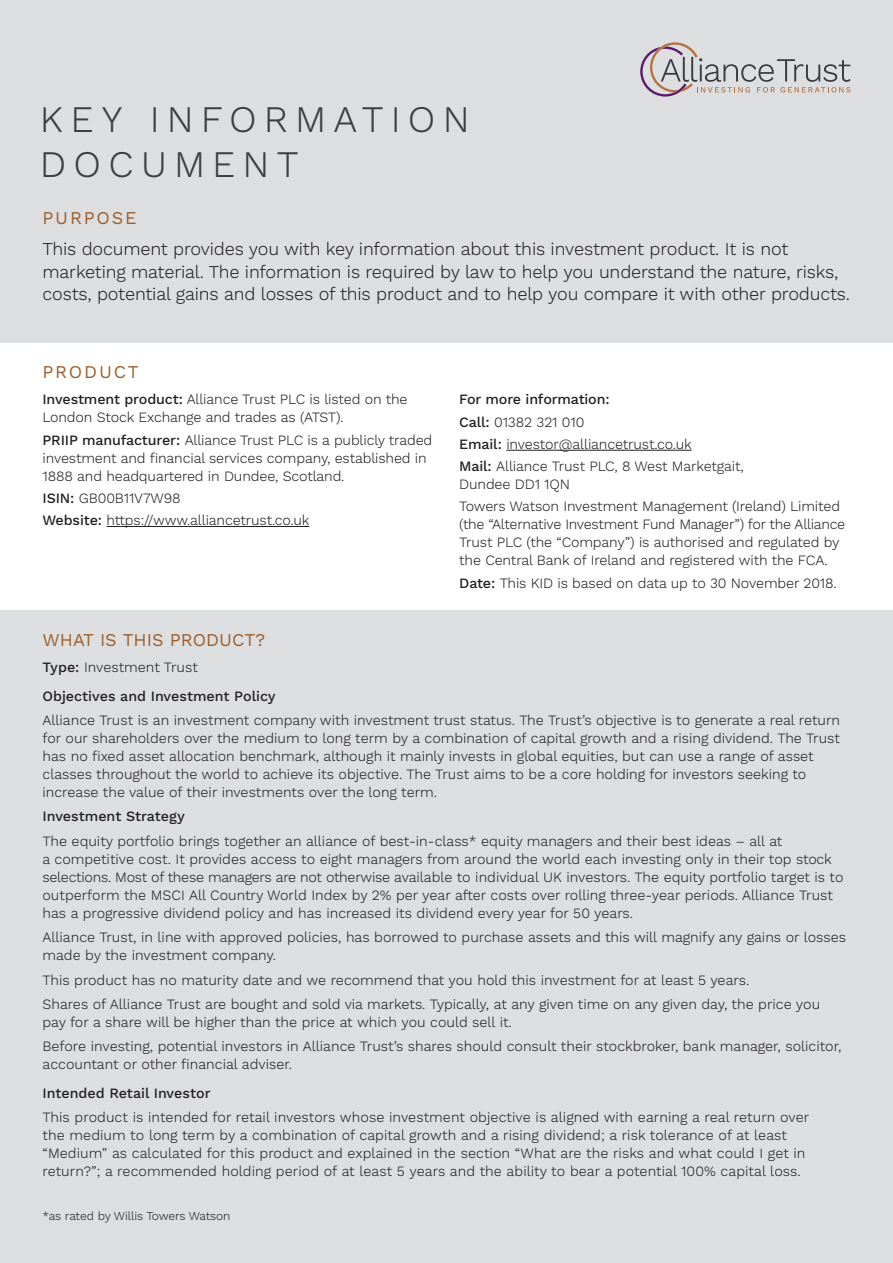
<style>
.page{position:relative;width:893px;height:1263px;background:#fff}
.page>*{position:absolute;margin:0;border:0;box-sizing:border-box;transform-origin:0 0}
.t1{font:300 37.5px/45px "Work Sans";letter-spacing:.19em;color:#3e3e3f}
.t2{font:300 18px/22.5px "Work Sans";letter-spacing:-.01em;color:#231f20}
._00_Header{font:18px "Work Sans";color:#9d5f2c}
._00_Header-2{font:18px "Work Sans";letter-spacing:.1em;color:#9d5f2c}
._00_Body{font:300 14.25px/18px "Work Sans";color:#231f20}
._00_Body-2{font:500 14.25px "Work Sans";color:#231f20}
._00_Body-3{font:300 12px "Work Sans";letter-spacing:-.01em;color:#231f20}
.s1{font-weight:500}
</style>
<div class="page">
<div style="left:0;top:611px;width:893px;height:652px;background:#dddee0"></div>
<div style="left:0;top:0;width:893px;height:343px;background:#dddee0"></div>
<svg style="left:640px;top:42px;width:210px;height:55px"></svg>
<hr style="left:107px;top:526px;width:202px;height:1px;background:#231f20">
<hr style="left:506px;top:450px;width:186px;height:1px;background:#231f20">
<p class="t1" style="left:40px;top:98px;width:431px">KEY INFORMATION<br>DOCUMENT</p>
<p class="_00_Header-2" style="left:43px;top:208px;width:96px">PURPOSE</p>
<p class="t2" style="left:43px;top:239px;width:809px">This document provides you with key information about this investment product. It is not marketing material. The information is required by law to help you understand the nature, risks, costs, potential gains and losses of this product and to help you compare it with other products.</p>
<p class="_00_Header-2" style="left:43px;top:361px;width:98px">PRODUCT</p>
<p class="_00_Body" style="left:43px;top:391px;width:367px"><span class="s1">Investment product:</span> Alliance Trust PLC is listed on the<br>London Stock Exchange and trades as (ATST).</p>
<p class="_00_Body" style="left:43px;top:431px;width:391px"><span class="s1">PRIIP manufacturer:</span> Alliance Trust PLC is a publicly traded investment and financial services company, established in<br>1888 and headquartered in Dundee, Scotland.</p>
<p class="_00_Body" style="left:43px;top:489px;width:140px"><span class="s1">ISIN:</span> GB00B11V7W98</p>
<p class="_00_Body" style="left:43px;top:512px;width:269px"><span class="s1">Website:</span> https://www.alliancetrust.co.uk</p>
<p class="_00_Body-2" style="left:459px;top:391px;width:152px">For more information:</p>
<p class="_00_Body" style="left:459px;top:413px;width:127px"><span class="s1">Call:</span> 01382 321 010</p>
<p class="_00_Body" style="left:459px;top:435px;width:234px"><span class="s1">Email:</span> investor@alliancetrust.co.uk</p>
<p class="_00_Body" style="left:459px;top:458px;width:286px"><span class="s1">Mail:</span> Alliance Trust PLC, 8 West Marketgait,<br>Dundee DD1 1QN</p>
<p class="_00_Body" style="left:459px;top:498px;width:388px">Towers Watson Investment Management (Ireland) Limited (the “Alternative Investment Fund Manager”) for the Alliance Trust PLC (the “Company”) is authorised and regulated by the Central Bank of Ireland and registered with the FCA.</p>
<p class="_00_Body" style="left:459px;top:574px;width:379px"><span class="s1">Date:</span> This KID is based on data up to 30 November 2018.</p>
<p class="_00_Header" style="left:43px;top:629px;width:224px">WHAT IS THIS PRODUCT?</p>
<p class="_00_Body" style="left:43px;top:659px;width:157px"><span class="s1">Type:</span> Investment Trust</p>
<p class="_00_Body-2" style="left:43px;top:687px;width:235px">Objectives and Investment Policy</p>
<p class="_00_Body" style="left:43px;top:712px;width:799px">Alliance Trust is an investment company with investment trust status. The Trust’s objective is to generate a real return for our shareholders over the medium to long term by a combination of capital growth and a rising dividend. The Trust has no fixed asset allocation benchmark, although it mainly invests in global equities, but can use a range of asset classes throughout the world to achieve its objective. The Trust aims to be a core holding for investors seeking to increase the value of their investments over the long term.</p>
<p class="_00_Body-2" style="left:43px;top:808px;width:144px">Investment Strategy</p>
<p class="_00_Body" style="left:43px;top:832px;width:802px">The equity portfolio brings together an alliance of best-in-class* equity managers and their best ideas – all at<br>a competitive cost. It provides access to eight managers from around the world each investing only in their top stock selections. Most of these managers are not otherwise available to individual UK investors. The equity portfolio target is to outperform the MSCI All Country World Index by 2% per year after costs over rolling three-year periods. Alliance Trust has a progressive dividend policy and has increased its dividend every year for 50 years.</p>
<p class="_00_Body" style="left:43px;top:929px;width:805px">Alliance Trust, in line with approved policies, has borrowed to purchase assets and this will magnify any gains or losses made by the investment company.</p>
<p class="_00_Body" style="left:43px;top:971px;width:708px">This product has no maturity date and we recommend that you hold this investment for at least 5 years.</p>
<p class="_00_Body" style="left:43px;top:996px;width:779px">Shares of Alliance Trust are bought and sold via markets. Typically, at any given time on any given day, the price you pay for a share will be higher than the price at which you could sell it.</p>
<p class="_00_Body" style="left:43px;top:1038px;width:800px">Before investing, potential investors in Alliance Trust’s shares should consult their stockbroker, bank manager, solicitor, accountant or other financial adviser.</p>
<p class="_00_Body-2" style="left:43px;top:1085px;width:170px">Intended Retail Investor</p>
<p class="_00_Body" style="left:43px;top:1109px;width:768px">This product is intended for retail investors whose investment objective is aligned with earning a real return over the medium to long term by a combination of capital growth and a rising dividend; a risk tolerance of at least “Medium” as calculated for this product and explained in the section “What are the risks and what could I get in return?”; a recommended holding period of at least 5 years and the ability to bear a potential 100% capital loss.</p>
<p class="_00_Body-3" style="left:43px;top:1209px;width:190px">*as rated by Willis Towers Watson</p>
</div>
